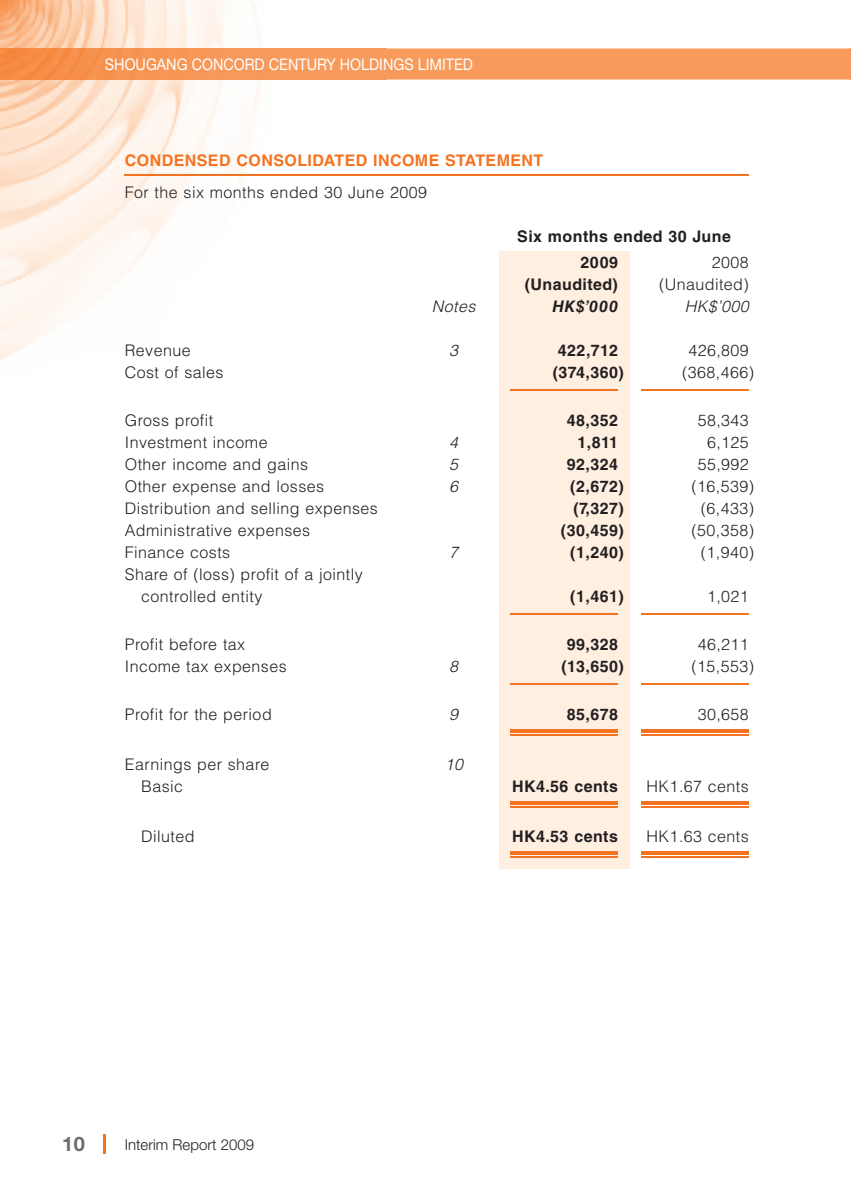
<style>
.page{position:relative;width:851px;height:1191px;background:#fff}
.page>*{position:absolute;margin:0;border:0;box-sizing:border-box;transform-origin:0 0}
.t1{font:700 20px "Helvetica Neue LT Std";color:#6c6d70}
.t2{font:300 16px/22px "Helvetica LT Std";letter-spacing:.03em;color:#231f20}
.t3{font:700 16px/26px "Helvetica LT Std";letter-spacing:.03em;color:#231f20}
.t4{font:16px "Helvetica Neue LT Std";color:#fff;scale:.9 1}
.t5{font:700 16px "Helvetica LT Std";letter-spacing:.03em;color:#f47321}
.t6{font:italic 300 16px "Helvetica LT Std";letter-spacing:.03em;color:#231f20}
.t7{font:italic 700 16px "Helvetica LT Std";color:#231f20}
.t8{font:300 15px "Helvetica Neue LT Std";color:#231f20}
</style>
<div class="page">
<img style="left:0;top:0;width:387px;height:361px">
<div style="left:387px;top:49px;width:463px;height:31px;background:#f89a5b"></div>
<img style="left:0;top:49px;width:387px;height:31px">
<hr style="left:103px;top:1134px;width:2px;height:20px;background:#f47321">
<hr style="left:125px;top:175px;width:623px;height:1px;background:#f47321">
<div style="left:499px;top:251px;width:130px;height:617px;background:#feefe1"></div>
<hr style="left:510px;top:390px;width:108px;height:1px;background:#f47321">
<hr style="left:641px;top:390px;width:107px;height:1px;background:#f47321">
<hr style="left:510px;top:614px;width:108px;height:1px;background:#f47321">
<hr style="left:641px;top:614px;width:107px;height:1px;background:#f47321">
<hr style="left:510px;top:684px;width:108px;height:1px;background:#f47321">
<hr style="left:641px;top:684px;width:107px;height:1px;background:#f47321">
<hr style="left:510px;top:729px;width:108px;height:3px;background:#f47321">
<hr style="left:510px;top:734px;width:108px;height:1px;background:#f47321">
<hr style="left:641px;top:729px;width:107px;height:3px;background:#f47321">
<hr style="left:641px;top:734px;width:107px;height:1px;background:#f47321">
<hr style="left:510px;top:801px;width:108px;height:3px;background:#f47321">
<hr style="left:510px;top:806px;width:108px;height:1px;background:#f47321">
<hr style="left:641px;top:801px;width:107px;height:3px;background:#f47321">
<hr style="left:641px;top:806px;width:107px;height:1px;background:#f47321">
<hr style="left:510px;top:851px;width:108px;height:3px;background:#f47321">
<hr style="left:510px;top:856px;width:108px;height:1px;background:#f47321">
<hr style="left:641px;top:851px;width:107px;height:3px;background:#f47321">
<hr style="left:641px;top:856px;width:107px;height:1px;background:#f47321">
<p class="t4" style="left:105px;top:55px;width:410px">SHOUGANG CONCORD CENTURY HOLDINGS LIMITED</p>
<p class="t5" style="left:125px;top:155px;width:420px">CONDENSED CONSOLIDATED INCOME STATEMENT</p>
<p class="t2" style="left:125px;top:183px;width:303px">For the six months ended 30 June 2009</p>
<p class="t3" style="left:580px;top:225px;width:152px;text-indent:-63px">Six months ended 30 June<br>2009</p>
<p class="t2" style="left:711px;top:253px;width:38px">2008</p>
<p class="t3" style="left:524px;top:273px;width:95px">(Unaudited)</p>
<p class="t2" style="left:659px;top:275px;width:91px">(Unaudited)</p>
<p class="t6" style="left:432px;top:300px;width:45px">Notes</p>
<p class="t7" style="left:552px;top:297px;width:67px">HK$’000</p>
<p class="t6" style="left:684px;top:300px;width:66px">HK$’000</p>
<p class="t2" style="left:125px;top:341px;width:67px">Revenue</p>
<p class="t6" style="left:449px;top:344px;width:10px">3</p>
<p class="t3" style="left:558px;top:339px;width:61px">422,712</p>
<p class="t2" style="left:688px;top:341px;width:62px">426,809</p>
<p class="t2" style="left:125px;top:363px;width:100px">Cost of sales</p>
<p class="t3" style="left:552px;top:361px;width:72px">(374,360)</p>
<p class="t2" style="left:682px;top:363px;width:74px">(368,466)</p>
<p class="t2" style="left:125px;top:411px;width:90px">Gross profit</p>
<p class="t3" style="left:566px;top:409px;width:53px">48,352</p>
<p class="t2" style="left:697px;top:411px;width:53px">58,343</p>
<p class="t2" style="left:125px;top:433px;width:144px">Investment income</p>
<p class="t6" style="left:449px;top:436px;width:10px">4</p>
<p class="t3" style="left:577px;top:431px;width:42px">1,811</p>
<p class="t2" style="left:707px;top:433px;width:43px">6,125</p>
<p class="t2" style="left:125px;top:455px;width:185px">Other income and gains</p>
<p class="t6" style="left:449px;top:458px;width:10px">5</p>
<p class="t3" style="left:566px;top:453px;width:53px">92,324</p>
<p class="t2" style="left:697px;top:455px;width:53px">55,992</p>
<p class="t2" style="left:125px;top:477px;width:201px">Other expense and losses</p>
<p class="t6" style="left:449px;top:480px;width:10px">6</p>
<p class="t3" style="left:570px;top:475px;width:55px">(2,672)</p>
<p class="t2" style="left:691px;top:477px;width:64px">(16,539)</p>
<p class="t2" style="left:125px;top:499px;width:254px">Distribution and selling expenses</p>
<p class="t3" style="left:573px;top:497px;width:52px">(7,327)</p>
<p class="t2" style="left:700px;top:499px;width:55px">(6,433)</p>
<p class="t2" style="left:125px;top:521px;width:187px">Administrative expenses</p>
<p class="t3" style="left:561px;top:519px;width:64px">(30,459)</p>
<p class="t2" style="left:691px;top:521px;width:64px">(50,358)</p>
<p class="t2" style="left:125px;top:543px;width:107px">Finance costs</p>
<p class="t6" style="left:449px;top:546px;width:10px">7</p>
<p class="t3" style="left:570px;top:541px;width:55px">(1,240)</p>
<p class="t2" style="left:700px;top:543px;width:55px">(1,940)</p>
<p class="t2" style="left:141px;top:565px;width:223px;text-indent:-16px">Share of (loss) profit of a jointly controlled entity</p>
<p class="t3" style="left:570px;top:585px;width:55px">(1,461)</p>
<p class="t2" style="left:707px;top:587px;width:43px">1,021</p>
<p class="t2" style="left:125px;top:635px;width:122px">Profit before tax</p>
<p class="t3" style="left:566px;top:633px;width:53px">99,328</p>
<p class="t2" style="left:697px;top:635px;width:53px">46,211</p>
<p class="t2" style="left:125px;top:657px;width:163px">Income tax expenses</p>
<p class="t6" style="left:449px;top:660px;width:10px">8</p>
<p class="t3" style="left:561px;top:655px;width:64px">(13,650)</p>
<p class="t2" style="left:691px;top:657px;width:64px">(15,553)</p>
<p class="t2" style="left:125px;top:705px;width:148px">Profit for the period</p>
<p class="t6" style="left:449px;top:708px;width:10px">9</p>
<p class="t3" style="left:566px;top:703px;width:53px">85,678</p>
<p class="t2" style="left:697px;top:705px;width:53px">30,658</p>
<p class="t2" style="left:125px;top:755px;width:146px">Earnings per share</p>
<p class="t6" style="left:444px;top:758px;width:20px">10</p>
<p class="t2" style="left:141px;top:777px;width:43px">Basic</p>
<p class="t3" style="left:512px;top:775px;width:107px">HK4.56 cents</p>
<p class="t2" style="left:646px;top:777px;width:104px">HK1.67 cents</p>
<p class="t2" style="left:141px;top:827px;width:55px">Diluted</p>
<p class="t3" style="left:512px;top:825px;width:107px">HK4.53 cents</p>
<p class="t2" style="left:646px;top:827px;width:104px">HK1.63 cents</p>
<p class="t1" style="left:62px;top:1132px;width:24px">10</p>
<p class="t8" style="left:125px;top:1135px;width:131px">Interim Report 2009</p>
</div>
